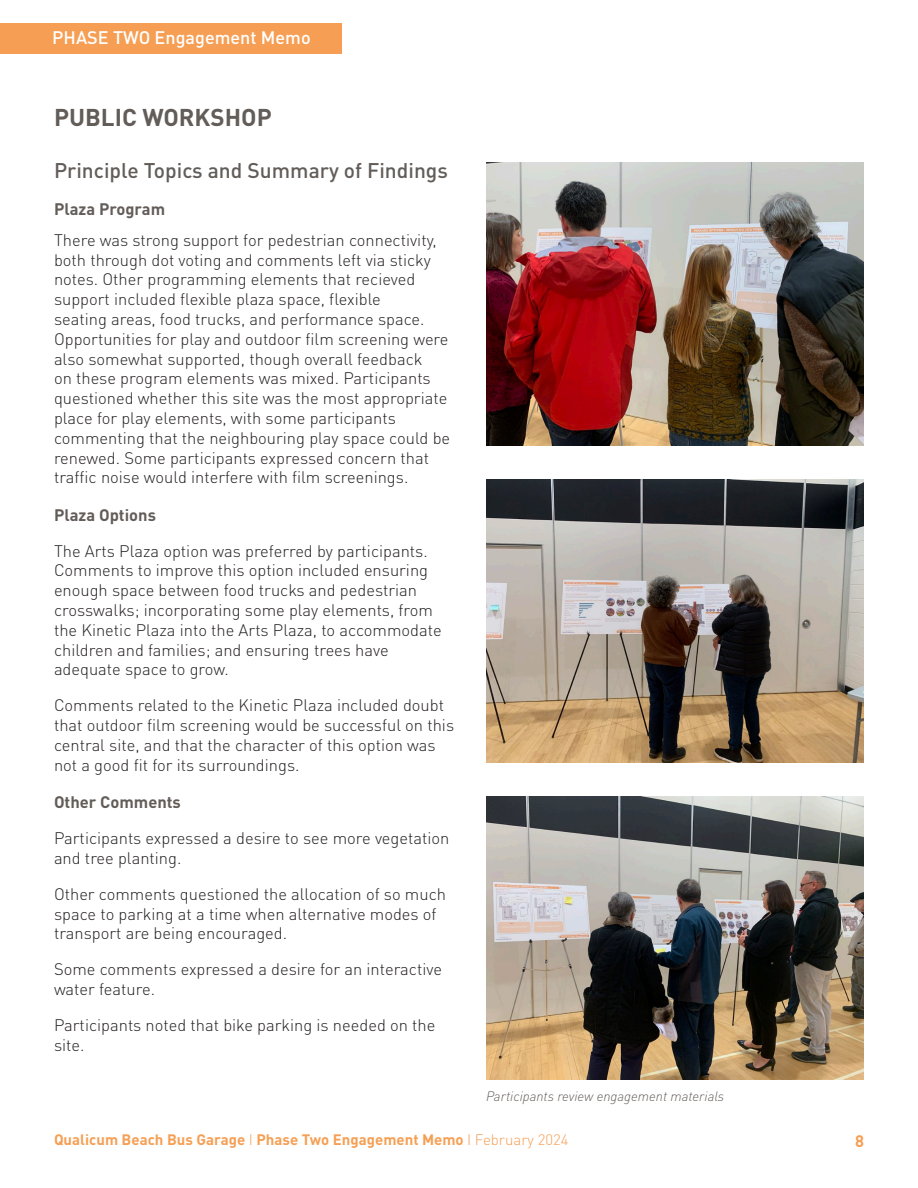
<style>
.page{position:relative;width:918px;height:1188px;background:#fff}
.page>*{position:absolute;margin:0;border:0;box-sizing:border-box;transform-origin:0 0}
.Heading{font:700 24px "DINOT";color:#635d59}
.Section_Subheading{font:500 21px "DINOT";color:#635d59}
.t1{font:500 18px "DINOT";color:#fff}
.Body_-_basic{font:300 16.5px/19.8px "DINOT";color:#231f20}
.Body_-_basic-2{font:700 16.5px "DINOT";color:#635d59}
.Sub-subheading{font:700 16.5px "DINOT";color:#635d59}
.t2{font:700 16.5px "DINOT";color:#f69f54}
.t3{font:700 15px "DINOT";color:#f69f54}
.Quotes{font:italic 300 13.5px "DINOT";color:#635d59}
.s1{font-weight:300}
</style>
<div class="page">
<div style="left:0;top:24px;width:341px;height:30px;background:#f69f54"></div>
<img style="left:486px;top:479px;width:378px;height:284px">
<img style="left:486px;top:796px;width:378px;height:284px">
<img style="left:486px;top:162px;width:378px;height:284px">
<p class="t1" style="left:52px;top:26px;width:260px">PHASE TWO Engagement Memo</p>
<p class="Heading" style="left:54px;top:102px;width:219px">PUBLIC WORKSHOP</p>
<p class="Section_Subheading" style="left:54px;top:157px;width:395px">Principle Topics and Summary of Findings</p>
<p class="Sub-subheading" style="left:54px;top:198px;width:113px">Plaza Program</p>
<p class="Body_-_basic" style="left:54px;top:230px;width:398px">There was strong support for pedestrian connectivity, both through dot voting and comments left via sticky notes. Other programming elements that recieved support included flexible plaza space, flexible<br>seating areas, food trucks, and performance space.<br>Opportunities for play and outdoor film screening were also somewhat supported, though overall feedback<br>on these program elements was mixed. Participants questioned whether this site was the most appropriate place for play elements, with some participants commenting that the neighbouring play space could be renewed. Some participants expressed concern that traffic noise would interfere with film screenings.</p>
<p class="Body_-_basic-2" style="left:54px;top:504px;width:103px">Plaza Options</p>
<p class="Body_-_basic" style="left:54px;top:541px;width:389px">The Arts Plaza option was preferred by participants.<br>Comments to improve this option included ensuring enough space between food trucks and pedestrian crosswalks; incorporating some play elements, from the Kinetic Plaza into the Arts Plaza, to accommodate children and families; and ensuring trees have adequate space to grow.</p>
<p class="Body_-_basic" style="left:54px;top:695px;width:402px">Comments related to the Kinetic Plaza included doubt that outdoor film screening would be successful on this central site, and that the character of this option was not a good fit for its surroundings.</p>
<p class="Body_-_basic-2" style="left:54px;top:791px;width:128px">Other Comments</p>
<p class="Body_-_basic" style="left:54px;top:828px;width:397px">Participants expressed a desire to see more vegetation and tree planting.</p>
<p class="Body_-_basic" style="left:54px;top:884px;width:394px">Other comments questioned the allocation of so much space to parking at a time when alternative modes of transport are being encouraged.</p>
<p class="Body_-_basic" style="left:54px;top:959px;width:390px">Some comments expressed a desire for an interactive water feature.</p>
<p class="Body_-_basic" style="left:54px;top:1015px;width:383px">Participants noted that bike parking is needed on the site.</p>
<p class="Quotes" style="left:486px;top:1088px;width:240px">Participants review engagement materials</p>
<p class="t3" style="left:54px;top:1130px;width:516px">Qualicum Beach Bus Garage <span class="s1">I</span> Phase Two Engagement Memo <span class="s1">I February 2024</span></p>
<p class="t2" style="left:855px;top:1130px;width:10px">8</p>
</div>
